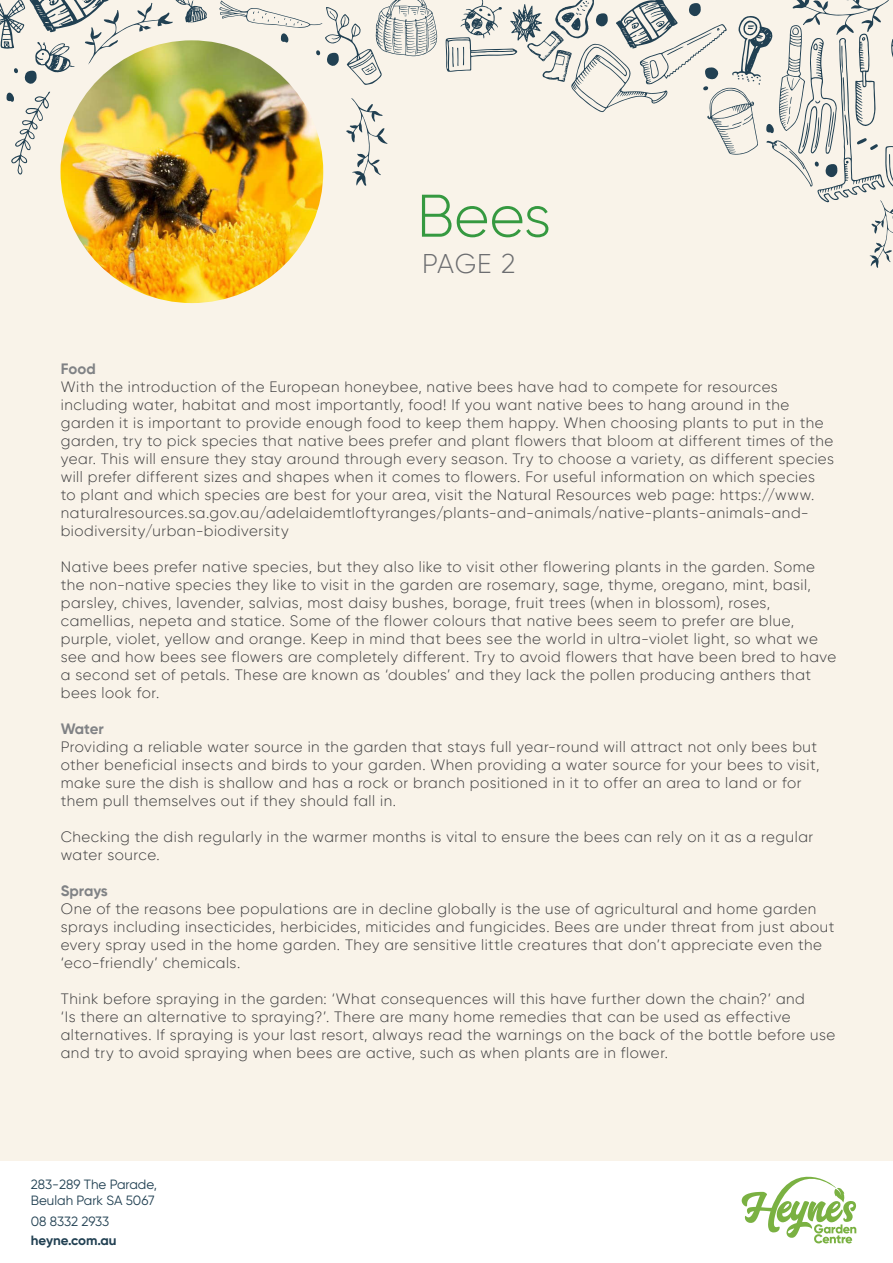
<style>
.page{position:relative;width:893px;height:1263px;background:#fff}
.page>*{position:absolute;margin:0;border:0;box-sizing:border-box;transform-origin:0 0}
.t1{font:300 60px "Gilroy";color:#359940}
.t2{font:300 27px "Gilroy";color:#6c6d70}
.t3{font:300 15px/18px "Gilroy";letter-spacing:.035em;color:#3e3e3f}
.t4{font:700 15px "Gilroy";color:#808285}
.t5{font:13.35px/16px "Gilroy";color:#214052}
.t6{font:700 13.35px/19.4px "Gilroy";color:#214052}
.s1{font-weight:400}
</style>
<div class="page">
<div style="left:0;top:0;width:893px;height:1161px;background:#f9f3e9"></div>
<svg style="left:742px;top:1177px;width:114px;height:66px"></svg>
<svg style="left:346px;top:98px;width:42px;height:88px"></svg>
<svg style="left:6px;top:92px;width:44px;height:83px"></svg>
<svg style="left:0;top:0;width:207px;height:84px"></svg>
<svg style="left:219px;top:0;width:218px;height:85px"></svg>
<svg style="left:446px;top:0;width:447px;height:268px"></svg>
<img style="left:52px;top:40px;width:280px;height:262px">
<div style="left:43px;top:22px;width:298px;height:299px;border:18px solid #f9f3e9;border-radius:50%"></div>
<p class="t1" style="left:417px;top:179px;width:136px">Bees</p>
<p class="t2" style="left:422px;top:247px;width:95px">PAGE 2</p>
<p class="t4" style="left:61px;top:359px;width:36px">Food</p>
<p class="t3" style="left:61px;top:378px;width:775px">With the introduction of the European honeybee, native bees have had to compete for resources including water, habitat and most importantly, food! If you want native bees to hang around in the garden it is important to provide enough food to keep them happy. When choosing plants to put in the garden, try to pick species that native bees prefer and plant flowers that bloom at different times of the year. This will ensure they stay around through every season. Try to choose a variety, as different species will prefer different sizes and shapes when it comes to flowers. For useful information on which species<br>to plant and which species are best for your area, visit the Natural Resources web page: https://www. naturalresources.sa.gov.au/adelaidemtloftyranges/plants-and-animals/native-plants-animals-and&shy;biodiversity/urban-biodiversity</p>
<p class="t3" style="left:61px;top:558px;width:777px">Native bees prefer native species, but they also like to visit other flowering plants in the garden. Some the non-native species they like to visit in the garden are rosemary, sage, thyme, oregano, mint, basil, parsley, chives, lavender, salvias, most daisy bushes, borage, fruit trees (when in blossom), roses, camellias, nepeta and statice. Some of the flower colours that native bees seem to prefer are blue, purple, violet, yellow and orange. Keep in mind that bees see the world in ultra-violet light, so what we see and how bees see flowers are completely different. Try to avoid flowers that have been bred to have a second set of petals. These are known as ‘doubles’ and they lack the pollen producing anthers that bees look for.</p>
<p class="t4" style="left:61px;top:719px;width:44px">Water</p>
<p class="t3" style="left:61px;top:738px;width:760px">Providing a reliable water source in the garden that stays full year-round will attract not only bees but other beneficial insects and birds to your garden. When providing a water source for your bees to visit, make sure the dish is shallow and has a rock or branch positioned in it to offer an area to land or for them pull themselves out if they should fall in.</p>
<p class="t3" style="left:61px;top:828px;width:754px">Checking the dish regularly in the warmer months is vital to ensure the bees can rely on it as a regular water source.</p>
<p class="t4" style="left:61px;top:881px;width:48px">Sprays</p>
<p class="t3" style="left:61px;top:900px;width:775px">One of the reasons bee populations are in decline globally is the use of agricultural and home garden sprays including insecticides, herbicides, miticides and fungicides. Bees are under threat from just about every spray used in the home garden. They are sensitive little creatures that don’t appreciate even the ‘eco-friendly’ chemicals.</p>
<p class="t3" style="left:61px;top:990px;width:776px">Think before spraying in the garden: ‘What consequences will this have further down the chain?’ and<br>‘Is there an alternative to spraying?’. There are many home remedies that can be used as effective alternatives. If spraying is your last resort, always read the warnings on the back of the bottle before use and try to avoid spraying when bees are active, such as when plants are in flower.</p>
<p class="t5" style="left:31px;top:1176px;width:128px">283-289 The Parade,<br>Beulah Park SA 5067</p>
<p class="t6" style="left:31px;top:1211px;width:87px"><span class="s1">08 8332 2933 </span>heyne.com.au</p>
</div>
